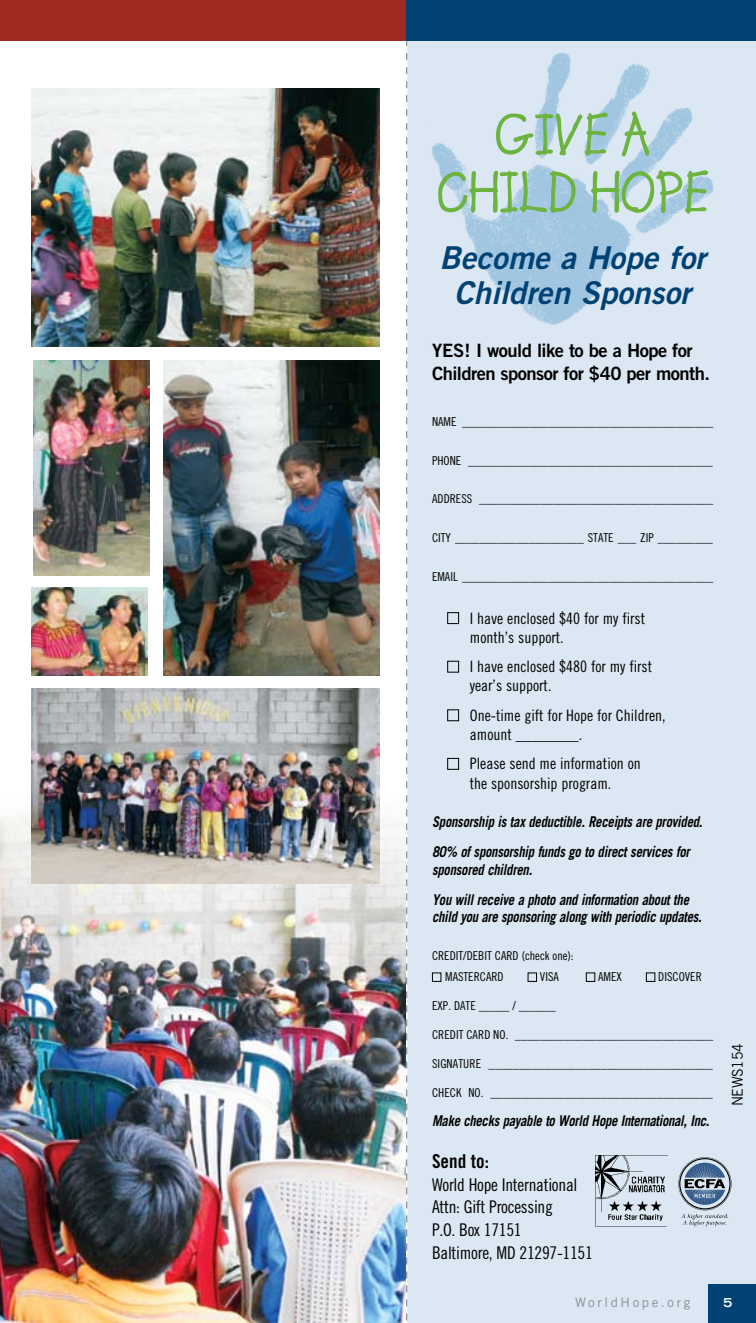
<style>
.page{position:relative;width:756px;height:1323px;background:#fff}
.page>*{position:absolute;margin:0;border:0;box-sizing:border-box;transform-origin:0 0}
.t1{font:700 57.75px/57.8px "Lemonade ICG";letter-spacing:-.015em;color:#6db33f;text-align:center}
.t2{font:italic 31.5px/35px "Trade Gothic Bold Two";color:#004274;text-align:center}
.t3{font:19.25px "Trade Gothic Bold Cond Twenty";color:#000}
.t4{font:18.38px/22.8px "Trade Gothic Bold Two";letter-spacing:-.03em;color:#000}
.t5{font:17.5px/22.8px "Trade Gothic Cond Eighteen";letter-spacing:-.015em;color:#000}
.t6{font:15.75px/19.2px "Trade Gothic Cond Eighteen";color:#000}
.t7{font:italic 700 14.88px/30.1px "Trade Gothic";letter-spacing:-.015em;color:#000;scale:.85 1}
.t8{font:14.88px "Trade Gothic";color:#000;scale:.95 1}
.t9{font:13.12px "Trade Gothic";color:#8c8f95}
.t10{font:12.25px "Trade Gothic Cond Eighteen";color:#000}
.t11{font:700 expanded 12.25px "Trade Gothic LH";color:#fff}
</style>
<div class="page">
<img style="left:0;top:756px;width:405px;height:567px">
<div style="left:405px;top:40px;width:351px;height:1283px;background:#dbe7f2"></div>
<div style="left:0;top:0;width:756px;height:40px;background:#a12a21"></div>
<div style="left:709px;top:1284px;width:47px;height:39px;background:#004274"></div>
<img style="left:423px;top:49px;width:301px;height:283px">
<svg style="left:678px;top:1157px;width:53px;height:69px;background:#97a7b8"></svg>
<div style="left:447px;top:612px;width:12px;height:12px;border:1px solid #000"></div>
<div style="left:447px;top:661px;width:12px;height:11px;border:1px solid #000"></div>
<div style="left:447px;top:710px;width:12px;height:11px;border:1px solid #000"></div>
<div style="left:447px;top:758px;width:12px;height:12px;border:1px solid #000"></div>
<div style="left:432px;top:973px;width:9px;height:9px;border:1px solid #000"></div>
<div style="left:528px;top:973px;width:9px;height:9px;border:1px solid #000"></div>
<div style="left:586px;top:973px;width:9px;height:9px;border:1px solid #000"></div>
<div style="left:646px;top:973px;width:9px;height:9px;border:1px solid #000"></div>
<div style="left:406px;top:0;width:350px;height:40px;background:#004274"></div>
<img style="left:596px;top:1156px;width:71px;height:71px">
<img style="left:32px;top:689px;width:347px;height:194px">
<img style="left:32px;top:88px;width:347px;height:258px">
<img style="left:163px;top:361px;width:216px;height:314px">
<img style="left:32px;top:587px;width:116px;height:88px">
<img style="left:34px;top:361px;width:115px;height:214px">
<h1 class="t1" style="left:436px;top:107px;width:274px">GIVE A<br>CHILD HOPE</h1>
<h2 class="t2" style="left:439px;top:240px;width:268px">Become a Hope for<br>Children Sponsor</h2>
<h3 class="t4" style="left:432px;top:339px;width:279px">YES! I would like to be a Hope for<br>Children sponsor for $40 per month.</h3>
<p class="t10" style="left:432px;top:414px;width:7px">Name</p>
<p class="t10" style="left:462px;top:414px;width:253px">_________________________________________</p>
<p class="t10" style="left:432px;top:453px;width:283px">Phone ________________________________________</p>
<p class="t10" style="left:432px;top:492px;width:13px">Address</p>
<p class="t10" style="left:479px;top:492px;width:236px">______________________________________</p>
<p class="t10" style="left:432px;top:530px;width:283px">City _____________________ StATE ___ Zip _________</p>
<p class="t10" style="left:432px;top:569px;width:12px">Email</p>
<p class="t10" style="left:462px;top:569px;width:253px">_________________________________________</p>
<p class="t6" style="left:470px;top:608px;width:177px">I have enclosed $40 for my first month’s support.</p>
<p class="t6" style="left:470px;top:657px;width:184px">I have enclosed $480 for my first year’s support.</p>
<p class="t6" style="left:470px;top:705px;width:197px;text-indent:-11px">One-time gift for Hope for Children, amount ________.</p>
<p class="t6" style="left:470px;top:754px;width:173px">Please send me information on the sponsorship program.</p>
<p class="t7" style="left:432px;top:806px;width:320px">Sponsorship is tax deductible. Receipts are provided.<br>80% of sponsorship funds go to direct services for</p>
<p class="t7" style="left:432px;top:854px;width:304px">sponsored children.<br>You will receive a photo and information about the</p>
<p class="t7" style="left:432px;top:902px;width:319px">child you are sponsoring along with periodic updates.</p>
<p class="t10" style="left:432px;top:949px;width:7px">credit</p>
<p class="t10" style="left:463px;top:949px;width:112px">/Debit Card (check one):</p>
<p class="t10" style="left:445px;top:970px;width:15px">Mastercard</p>
<p class="t10" style="left:540px;top:970px;width:21px">VISA</p>
<p class="t10" style="left:598px;top:970px;width:19px">AMeX</p>
<p class="t10" style="left:658px;top:970px;width:39px">Discover</p>
<p class="t10" style="left:432px;top:999px;width:125px">Exp. Date _____ / ______</p>
<p class="t10" style="left:432px;top:1028px;width:283px">CREDIT CARD N o. ________________________________</p>
<p class="t10" style="left:432px;top:1056px;width:282px">sig nat ure ____________________________________</p>
<p class="t10" style="left:432px;top:1085px;width:7px">check</p>
<p class="t10" style="left:468px;top:1085px;width:246px">No. ____________________________________</p>
<p class="t7" style="left:432px;top:1105px;width:328px">Make checks payable to World Hope International, Inc.</p>
<h3 class="t3" style="left:432px;top:1149px;width:59px">Send to:</h3>
<h3 class="t5" style="left:432px;top:1173px;width:162px">World Hope International<br>Attn: Gift Processing<br>P.O. Box 17151<br>Baltimore, MD 21297-1151</h3>
<p class="t8" style="left:728px;top:1106px;width:68px;rotate:-90deg">NEWS154</p>
<p class="t9" style="left:575px;top:1294px;width:117px">WorldHope.org</p>
<p class="t11" style="left:724px;top:1295px;width:10px">5</p>
</div>
